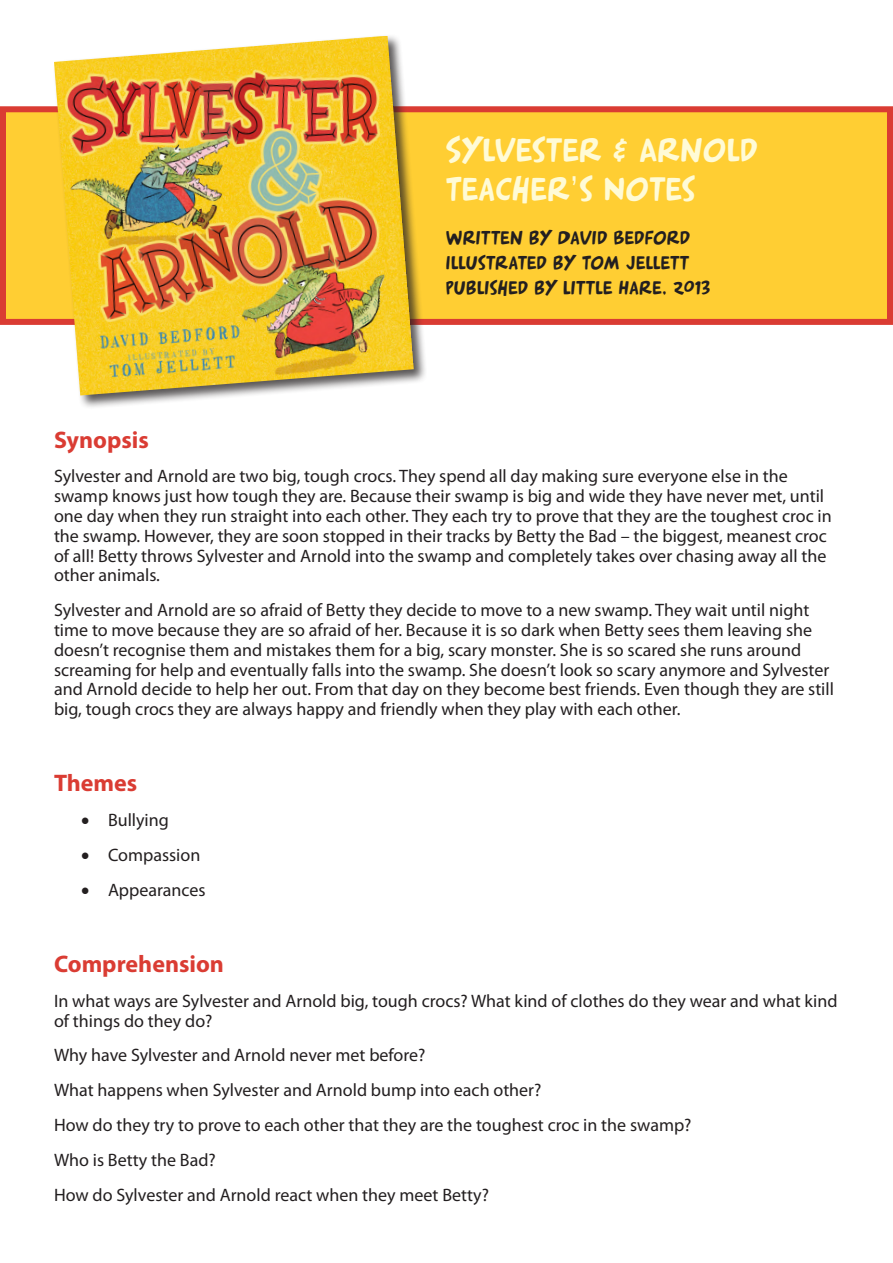
<style>
.page{position:relative;width:893px;height:1263px;background:#fff}
.page>*{position:absolute;margin:0;border:0;box-sizing:border-box;transform-origin:0 0}
.t1{font:32.4px "Arnold 21";color:#fffbd6}
.t2{font:700 24px "Myriad Pro";color:#da3c33}
.t3{font:18.6px "Arnold 21";letter-spacing:.005em;color:#231f20}
.List_Paragraph{font:18px/19.8px "Myriad Pro";color:#231f20}
.s1{font-family:"Century Gothic"}
</style>
<div class="page">
<div style="left:3px;top:109px;width:887px;height:213px;background:#ffce33"></div>
<div style="left:0;top:106px;width:893px;height:219px;border:6px solid #da3c33"></div>
<div style="left:52px;top:34px;width:376px;height:375px;background:#231f20;opacity:.75"></div>
<img style="left:54px;top:36px;width:360px;height:359px">
<p class="t1" style="left:446px;top:130px;width:314px">SYLVESTER &amp; ARNOLD</p>
<p class="t1" style="left:446px;top:169px;width:251px">TEACHER<span class="s1">’</span>S NOTES</p>
<p class="t3" style="left:446px;top:226px;width:246px">WRITTEN BY DAVID BEDFORD</p>
<p class="t3" style="left:446px;top:251px;width:245px">ILLUSTRATED BY TOM JELLETT</p>
<p class="t3" style="left:446px;top:276px;width:266px">PUBLISHED BY LITTLE HARE, 2013</p>
<p class="t2" style="left:54px;top:424px;width:96px">Synopsis</p>
<p class="List_Paragraph" style="left:54px;top:466px;width:779px">Sylvester and Arnold are two big, tough crocs. They spend all day making sure everyone else in the swamp knows just how tough they are. Because their swamp is big and wide they have never met, until one day when they run straight into each other. They each try to prove that they are the toughest croc in the swamp. However, they are soon stopped in their tracks by Betty the Bad – the biggest, meanest croc of all! Betty throws Sylvester and Arnold into the swamp and completely takes over chasing away all the other animals.</p>
<p class="List_Paragraph" style="left:54px;top:600px;width:781px">Sylvester and Arnold are so afraid of Betty they decide to move to a new swamp. They wait until night time to move because they are so afraid of her. Because it is so dark when Betty sees them leaving she doesn’t recognise them and mistakes them for a big, scary monster. She is so scared she runs around screaming for help and eventually falls into the swamp. She doesn’t look so scary anymore and Sylvester and Arnold decide to help her out. From that day on they become best friends. Even though they are still big, tough crocs they are always happy and friendly when they play with each other.</p>
<p class="t2" style="left:54px;top:768px;width:85px">Themes</p>
<p class="List_Paragraph" style="left:81px;top:810px;width:89px">• Bullying</p>
<p class="List_Paragraph" style="left:81px;top:845px;width:121px">• Compassion</p>
<p class="List_Paragraph" style="left:81px;top:879px;width:126px">• Appearances</p>
<p class="t2" style="left:54px;top:948px;width:171px">Comprehension</p>
<p class="List_Paragraph" style="left:54px;top:990px;width:785px">In what ways are Sylvester and Arnold big, tough crocs? What kind of clothes do they wear and what kind of things do they do?</p>
<p class="List_Paragraph" style="left:54px;top:1045px;width:373px">Why have Sylvester and Arnold never met before?</p>
<p class="List_Paragraph" style="left:54px;top:1080px;width:489px">What happens when Sylvester and Arnold bump into each other?</p>
<p class="List_Paragraph" style="left:54px;top:1115px;width:639px">How do they try to prove to each other that they are the toughest croc in the swamp?</p>
<p class="List_Paragraph" style="left:54px;top:1149px;width:163px">Who is Betty the Bad?</p>
<p class="List_Paragraph" style="left:54px;top:1184px;width:437px">How do Sylvester and Arnold react when they meet Betty?</p>
</div>
